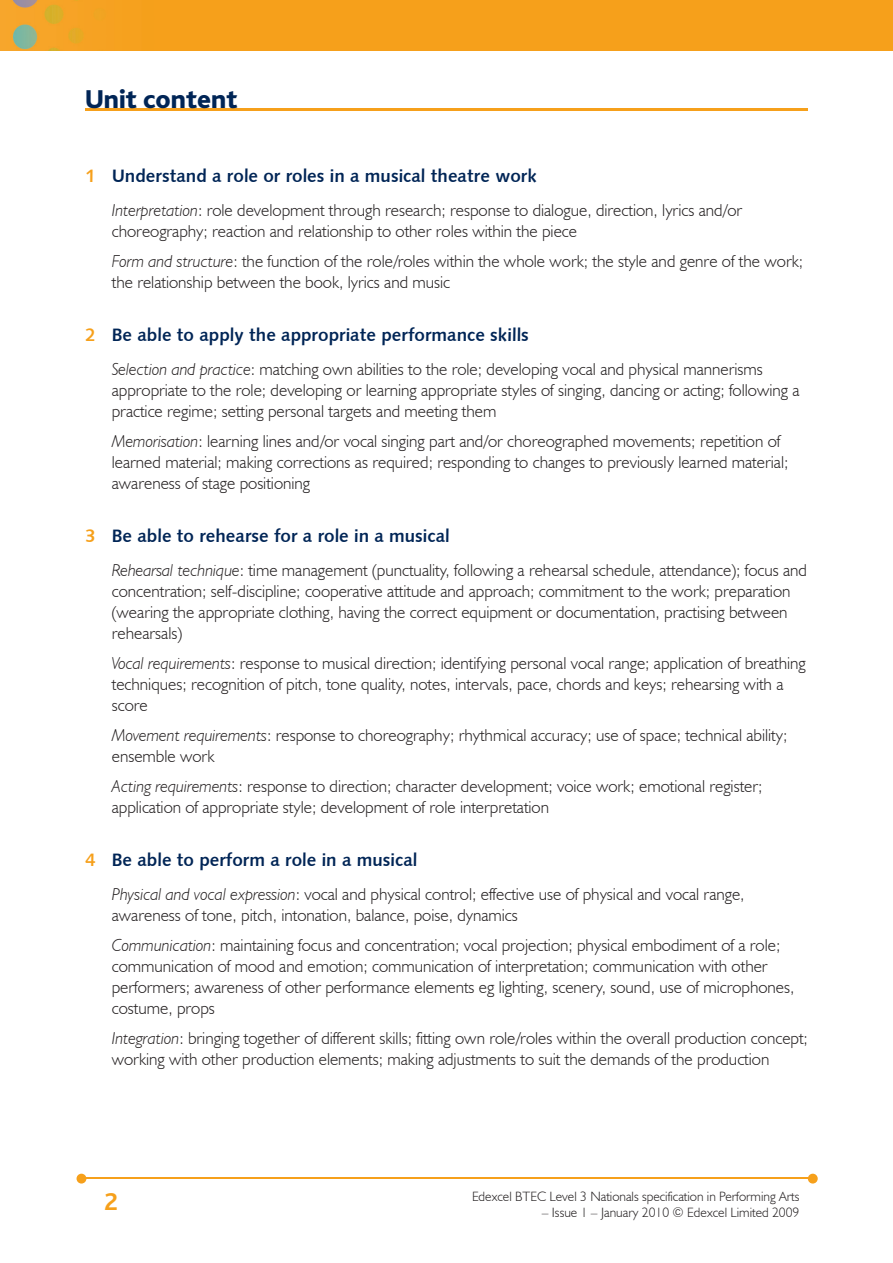
<style>
.page{position:relative;width:893px;height:1263px;background:#fff}
.page>*{position:absolute;margin:0;border:0;box-sizing:border-box;transform-origin:0 0}
.t1{font:800 27px "Bliss";color:#002556}
.t2{font:700 25.5px "Bliss";color:#f6a01b}
.t3{font:18px "Humanist 531 BT Bold A";color:#002556}
.t4{font:300 17.25px/21px "Humanist 521 BT";color:#231f20}
.t5{font:300 13.5px "Humanist 521 BT";color:#231f20}
.s1{color:#f6a01b}
.s2{font-style:italic}
</style>
<div class="page">
<img style="left:0;top:0;width:893px;height:51px">
<hr style="left:82px;top:1178px;width:728px;height:1px;background:#f6a01b">
<svg style="left:808px;top:1174px;width:10px;height:9px"></svg>
<svg style="left:77px;top:1174px;width:9px;height:9px"></svg>
<hr style="left:85px;top:108px;width:723px;height:2px;background:#f6a01b">
<h1 class="t1" style="left:85px;top:85px;width:154px">Unit content</h1>
<p class="t3" style="left:85px;top:164px;width:453px"><span class="s1">1</span> Understand a role or roles in a musical theatre work</p>
<p class="t4" style="left:112px;top:199px;width:632px"><span class="s2">Interpretation</span>: role development through research; response to dialogue, direction, lyrics and/or choreography; reaction and relationship to other roles within the piece</p>
<p class="t4" style="left:112px;top:250px;width:693px"><span class="s2">Form and structure</span>: the function of the role/roles within the whole work; the style and genre of the work; the relationship between the book, lyrics and music</p>
<p class="t3" style="left:85px;top:323px;width:445px"><span class="s1">2</span> Be able to apply the appropriate performance skills</p>
<p class="t4" style="left:112px;top:358px;width:689px"><span class="s2">Selection and practice</span>: matching own abilities to the role; developing vocal and physical mannerisms appropriate to the role; developing or learning appropriate styles of singing, dancing or acting; following a practice regime; setting personal targets and meeting them</p>
<p class="t4" style="left:112px;top:430px;width:678px"><span class="s2">Memorisation</span>: learning lines and/or vocal singing part and/or choreographed movements; repetition of learned material; making corrections as required; responding to changes to previously learned material; awareness of stage positioning</p>
<p class="t3" style="left:85px;top:524px;width:366px"><span class="s1">3</span> Be able to rehearse for a role in a musical</p>
<p class="t4" style="left:112px;top:559px;width:697px"><span class="s2">Rehearsal technique</span>: time management (punctuality, following a rehearsal schedule, attendance); focus and concentration; self-discipline; cooperative attitude and approach; commitment to the work; preparation (wearing the appropriate clothing, having the correct equipment or documentation, practising between rehearsals)</p>
<p class="t4" style="left:112px;top:652px;width:695px"><span class="s2">Vocal requirements</span>: response to musical direction; identifying personal vocal range; application of breathing techniques; recognition of pitch, tone quality, notes, intervals, pace, chords and keys; rehearsing with a score</p>
<p class="t4" style="left:112px;top:724px;width:677px"><span class="s2">Movement requirements</span>: response to choreography; rhythmical accuracy; use of space; technical ability; ensemble work</p>
<p class="t4" style="left:112px;top:775px;width:652px"><span class="s2">Acting requirements</span>: response to direction; character development; voice work; emotional register; application of appropriate style; development of role interpretation</p>
<p class="t3" style="left:85px;top:848px;width:334px"><span class="s1">4</span> Be able to perform a role in a musical</p>
<p class="t4" style="left:112px;top:883px;width:634px"><span class="s2">Physical and vocal expression</span>: vocal and physical control; effective use of physical and vocal range, awareness of tone, pitch, intonation, balance, poise, dynamics</p>
<p class="t4" style="left:112px;top:934px;width:684px"><span class="s2">Communication</span>: maintaining focus and concentration; vocal projection; physical embodiment of a role; communication of mood and emotion; communication of interpretation; communication with other performers; awareness of other performance elements eg lighting, scenery, sound, use of microphones, costume, props</p>
<p class="t4" style="left:112px;top:1027px;width:698px"><span class="s2">Integration</span>: bringing together of different skills; fitting own role/roles within the overall production concept; working with other production elements; making adjustments to suit the demands of the production</p>
<h2 class="t2" style="left:104px;top:1189px;width:15px">2</h2>
<p class="t5" style="left:472px;top:1188px;width:329px">Edexcel BTEC Level 3 Nationals specification in Performing Arts</p>
<p class="t5" style="left:542px;top:1204px;width:259px">– Issue 1 – January 2010 © Edexcel Limited 2009</p>
</div>
